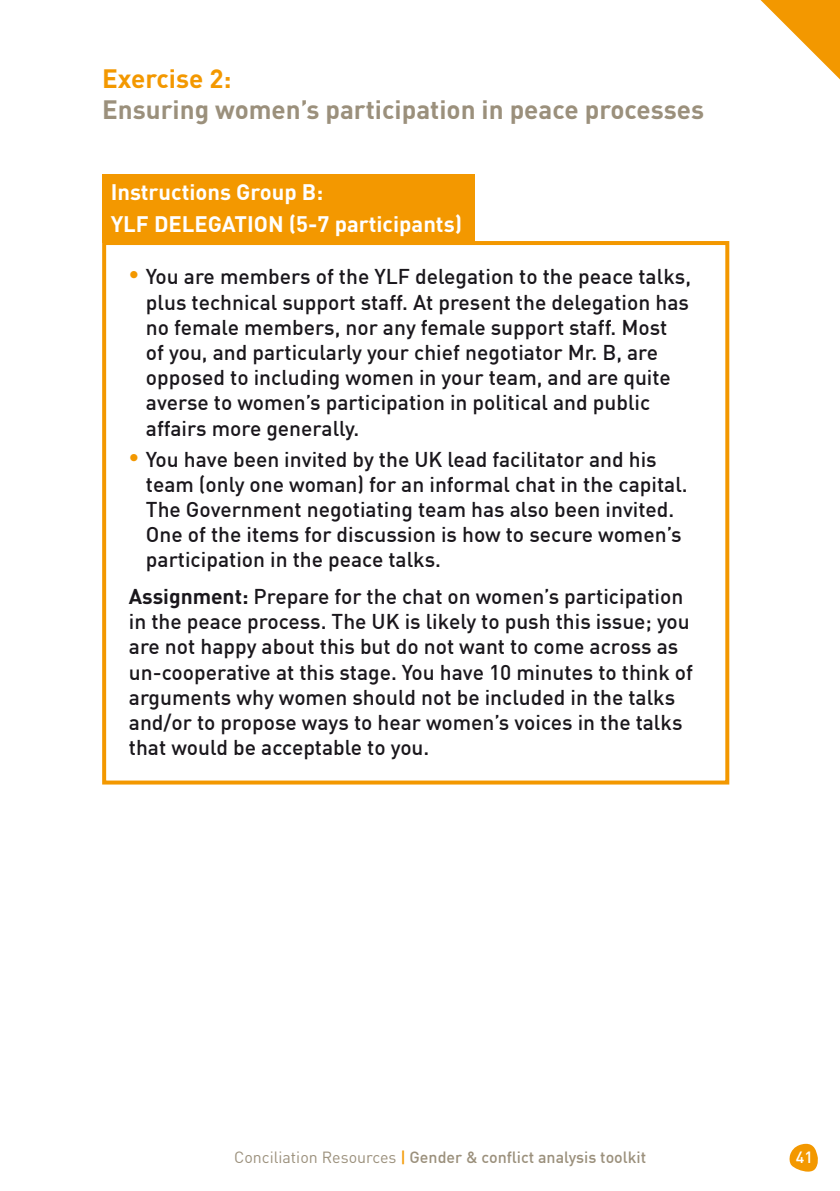
<style>
.page{position:relative;width:840px;height:1191px;background:#fff}
.page>*{position:absolute;margin:0;border:0;box-sizing:border-box;transform-origin:0 0}
.t1{font:700 26px "DIN";color:#9b907c}
.t2{font:700 26px "DIN";color:#f39800}
.t3{font:700 22px/32px "DIN";color:#fff}
.t4{font:500 21px/25.2px "DIN";color:#1a171c}
.t5{font:500 16px "DIN";color:#9b907c}
.t6{font:500 16px "DIN";color:#fff}
.s1{font-weight:900;font-size:22px;color:#f39800}
.s2{font-weight:700}
.s3{font-weight:400}
.s4{color:#f39800}
</style>
<div class="page">
<svg style="left:789px;top:1143px;width:29px;height:28px"></svg>
<svg style="left:760px;top:0;width:79px;height:79px"></svg>
<div style="left:102px;top:241px;width:627px;height:543px;border:4px solid #f39800"></div>
<div style="left:102px;top:175px;width:372px;height:68px;background:#f39800"></div>
<p class="t2" style="left:102px;top:61px;width:131px">Exercise 2:</p>
<p class="t1" style="left:102px;top:93px;width:603px">Ensuring women’s participation in peace processes</p>
<p class="t3" style="left:111px;top:175px;width:214px">Instructions Group B:<br>YLF delegation</p>
<p class="t3" style="left:289px;top:207px;width:175px">(5-7 participants)</p>
<p class="t4" style="left:146px;top:263px;width:546px;text-indent:-17px"><span class="s1">•</span> You are members of the YLF delegation to the peace talks, plus technical support staff. At present the delegation has no female members, nor any female support staff. Most<br>of you, and particularly your chief negotiator Mr. B, are opposed to including women in your team, and are quite averse to women’s participation in political and public affairs more generally.</p>
<p class="t4" style="left:146px;top:446px;width:543px;text-indent:-17px"><span class="s1">•</span> You have been invited by the UK lead facilitator and his team (only one woman) for an informal chat in the capital.<br>The Government negotiating team has also been invited.<br>One of the items for discussion is how to secure women’s participation in the peace talks.</p>
<p class="t4" style="left:129px;top:583px;width:565px"><span class="s2">Assignment:</span> Prepare for the chat on women’s participation in the peace process. The UK is likely to push this issue; you are not happy about this but do not want to come across as un-cooperative at this stage. You have 10 minutes to think of arguments why women should not be included in the talks and/or to propose ways to hear women’s voices in the talks that would be acceptable to you.</p>
<p class="t5" style="left:234px;top:1147px;width:413px"><span class="s3">Conciliation Resources</span> <span class="s4">|</span> Gender &amp; conflict analysis toolkit</p>
<p class="t6" style="left:795px;top:1147px;width:19px">41</p>
</div>
